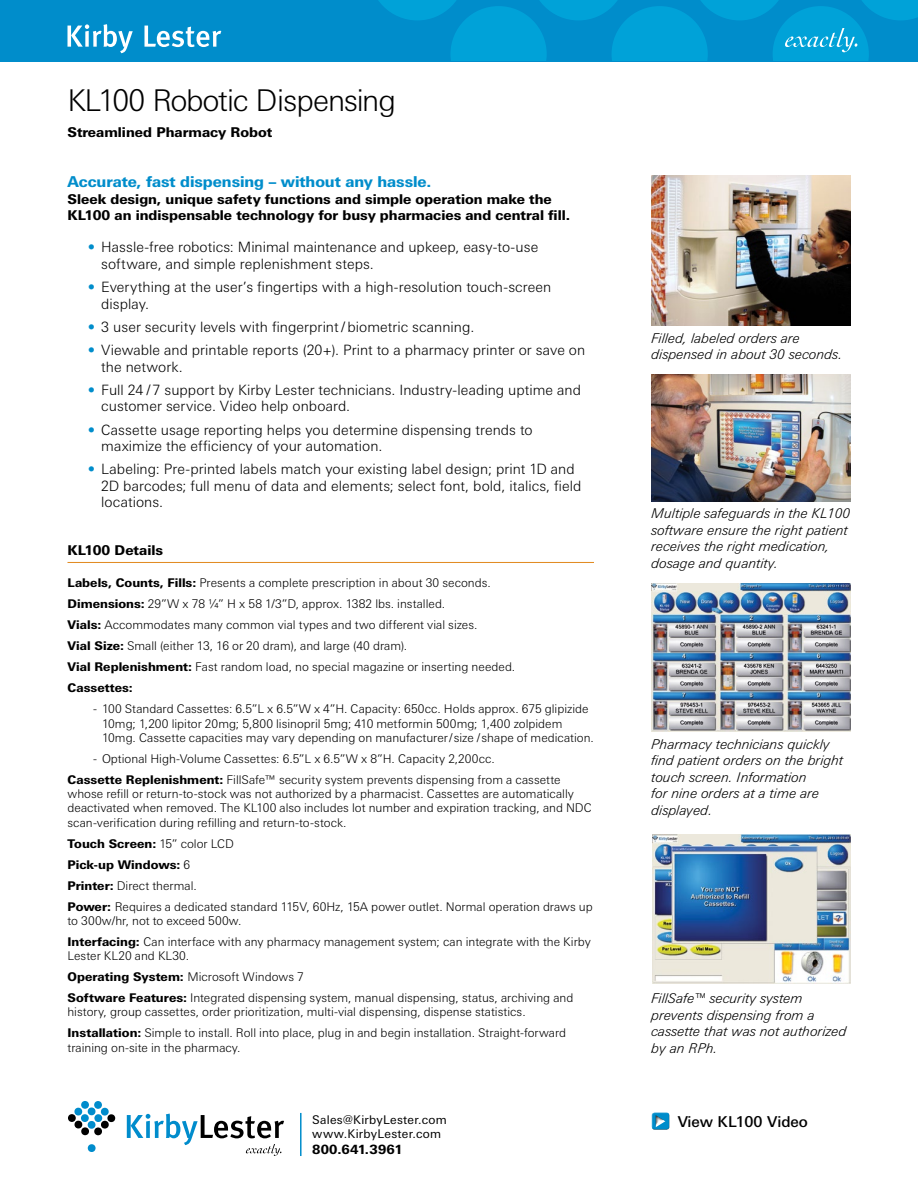
<style>
.page{position:relative;width:918px;height:1188px;background:#fff}
.page>*{position:absolute;margin:0;border:0;box-sizing:border-box;transform-origin:0 0}
.t1{font:300 30px "Linotype Univers Basic";letter-spacing:-.05em;color:#000}
.t2{font:800 15px "Linotype Univers Basic";letter-spacing:-.005em;color:#008dcb}
.t3{font:500 15px "Linotype Univers Basic";color:#000}
.t4{font:300 14.25px/16.5px "Linotype Univers Basic";letter-spacing:.005em;color:#000}
.t5{font:italic 300 13.5px/16.5px "Linotype Univers Basic";letter-spacing:.01em;color:#000}
.t6{font:800 13.5px/16.5px "Linotype Univers Basic";color:#000}
.t7{font:800 12.75px "Linotype Univers Basic";letter-spacing:.015em;color:#000}
.t8{font:300 12px/21px "Linotype Univers Basic";color:#000}
.t9{font:12px/14.2px "Linotype Univers Basic";letter-spacing:.025em;color:#000}
.s1{color:#008dcb}
.s2{font-weight:800}
</style>
<div class="page">
<hr style="left:300px;top:1113px;width:2px;height:43px;background:#008dcb">
<svg style="left:68px;top:1101px;width:48px;height:35px"></svg>
<svg style="left:87px;top:1144px;width:9px;height:8px"></svg>
<svg style="left:127px;top:1114px;width:157px;height:42px"></svg>
<div style="left:0;top:0;width:918px;height:62px;background:#008dcb"></div>
<svg style="left:378px;top:0;width:540px;height:60px"></svg>
<svg style="left:68px;top:24px;width:65px;height:29px"></svg>
<svg style="left:145px;top:26px;width:76px;height:21px"></svg>
<hr style="left:68px;top:562px;width:526px;height:1px;background:#e28c24">
<div style="left:651px;top:1110px;width:20px;height:19px;background:#fff;opacity:.75"></div>
<div style="left:651px;top:1113px;width:21px;height:18px;background:#000;opacity:.75"></div>
<div style="left:655px;top:1113px;width:13px;height:15px;background:#000;opacity:.75"></div>
<img style="left:652px;top:176px;width:198px;height:149px">
<img style="left:652px;top:374px;width:198px;height:128px">
<img style="left:652px;top:583px;width:198px;height:149px">
<img style="left:653px;top:835px;width:197px;height:148px">
<h1 class="t1" style="left:68px;top:83px;width:330px">KL100 Robotic Dispensing</h1>
<p class="t6" style="left:68px;top:123px;width:206px">Streamlined Pharmacy Robot</p>
<p class="t2" style="left:68px;top:173px;width:365px">Accurate, fast dispensing – without any hassle.</p>
<p class="t6" style="left:68px;top:190px;width:504px">Sleek design, unique safety functions and simple operation make the<br>KL100 an indispensable technology for busy pharmacies and central fill.</p>
<p class="t4" style="left:101px;top:239px;width:439px;text-indent:-13px"><span class="s1">•</span> Hassle-free robotics: Minimal maintenance and upkeep, easy-to-use software, and simple replenishment steps.</p>
<p class="t4" style="left:101px;top:279px;width:452px;text-indent:-13px"><span class="s1">•</span> Everything at the user’s fingertips with a high-resolution touch-screen display.</p>
<p class="t4" style="left:88px;top:318px;width:388px"><span class="s1">•</span> 3 user security levels with fingerprint /biometric scanning.</p>
<p class="t4" style="left:101px;top:342px;width:486px;text-indent:-13px"><span class="s1">•</span> Viewable and printable reports (20+). Print to a pharmacy printer or save on the network.</p>
<p class="t4" style="left:101px;top:382px;width:481px;text-indent:-13px"><span class="s1">•</span> Full 24 /7 support by Kirby Lester technicians. Industry-leading uptime and customer service. Video help onboard.</p>
<p class="t4" style="left:101px;top:421px;width:433px;text-indent:-13px"><span class="s1">•</span> Cassette usage reporting helps you determine dispensing trends to maximize the efficiency of your automation.</p>
<p class="t4" style="left:101px;top:461px;width:482px;text-indent:-13px"><span class="s1">•</span> Labeling: Pre-printed labels match your existing label design; print 1D and<br>2D barcodes; full menu of data and elements; select font, bold, italics, field locations.</p>
<p class="t6" style="left:68px;top:542px;width:97px">KL100 Details</p>
<p class="t8" style="left:68px;top:572px;width:449px"><span class="s2">Labels, Counts, Fills:</span> Presents a complete prescription in about 30 seconds.<br><span class="s2">Dimensions:</span> 29”W x 78 ¼” H x 58 1/3”D, approx. 1382 lbs. installed.<br><span class="s2">Vials:</span> Accommodates many common vial types and two different vial sizes.<br><span class="s2">Vial Size:</span> Small (either 13, 16 or 20 dram), and large (40 dram).<br><span class="s2">Vial Replenishment:</span> Fast random load, no special magazine or inserting needed.<br><span class="s2">Cassettes:</span></p>
<p class="t8" style="left:102px;top:702px;width:493px;line-height:14.2px;text-indent:-9px">- 100 Standard Cassettes: 6.5”L x 6.5”W x 4”H. Capacity: 650cc. Holds approx. 675 glipizide<br>10mg; 1,200 lipitor 20mg; 5,800 lisinopril 5mg; 410 metformin 500mg; 1,400 zolpidem<br>10mg. Cassette capacities may vary depending on manufacturer/size /shape of medication.</p>
<p class="t8" style="left:68px;top:748px;width:495px;text-indent:26px">- Optional High-Volume Cassettes: 6.5”L x 6.5”W x 8”H. Capacity 2,200cc.<br><span class="s2">Cassette Replenishment:</span> FillSafe™ security system prevents dispensing from a cassette</p>
<p class="t8" style="left:68px;top:787px;width:526px;line-height:14.2px">whose refill or return-to-stock was not authorized by a pharmacist. Cassettes are automatically deactivated when removed. The KL100 also includes lot number and expiration tracking, and NDC scan-verification during refilling and return-to-stock.</p>
<p class="t8" style="left:68px;top:833px;width:527px"><span class="s2">Touch Screen:</span> 15” color LCD<br><span class="s2">Pick-up Windows:</span> 6<br><span class="s2">Printer:</span> Direct thermal.<br><span class="s2">Power:</span> Requires a dedicated standard 115V, 60Hz, 15A power outlet. Normal operation draws up</p>
<p class="t8" style="left:68px;top:910px;width:525px">to 300w/hr, not to exceed 500w.<br><span class="s2">Interfacing:</span> Can interface with any pharmacy management system; can integrate with the Kirby</p>
<p class="t8" style="left:68px;top:945px;width:508px">Lester KL20 and KL30.<br><span class="s2">Operating System:</span> Microsoft Windows 7<br><span class="s2">Software Features:</span> Integrated dispensing system, manual dispensing, status, archiving and</p>
<p class="t8" style="left:68px;top:1001px;width:500px">history, group cassettes, order prioritization, multi-vial dispensing, dispense statistics.<br><span class="s2">Installation:</span> Simple to install. Roll into place, plug in and begin installation. Straight-forward</p>
<p class="t8" style="left:68px;top:1037px;width:175px">training on-site in the pharmacy.</p>
<p class="t9" style="left:312px;top:1113px;width:136px">Sales@KirbyLester.com www.KirbyLester.com</p>
<p class="t7" style="left:312px;top:1142px;width:92px">800.641.3961</p>
<p class="t5" style="left:652px;top:329px;width:192px">Filled, labeled orders are dispensed in about 30 seconds.</p>
<p class="t5" style="left:652px;top:505px;width:200px">Multiple safeguards in the KL100 software ensure the right patient receives the right medication, dosage and quantity.</p>
<p class="t5" style="left:652px;top:735px;width:193px">Pharmacy technicians quickly find patient orders on the bright touch screen. Information<br>for nine orders at a time are displayed.</p>
<p class="t5" style="left:652px;top:990px;width:197px">FillSafe™ security system prevents dispensing from a cassette that was not authorized by an RPh.</p>
<p class="t3" style="left:678px;top:1113px;width:132px">View KL100 Video</p>
</div>
